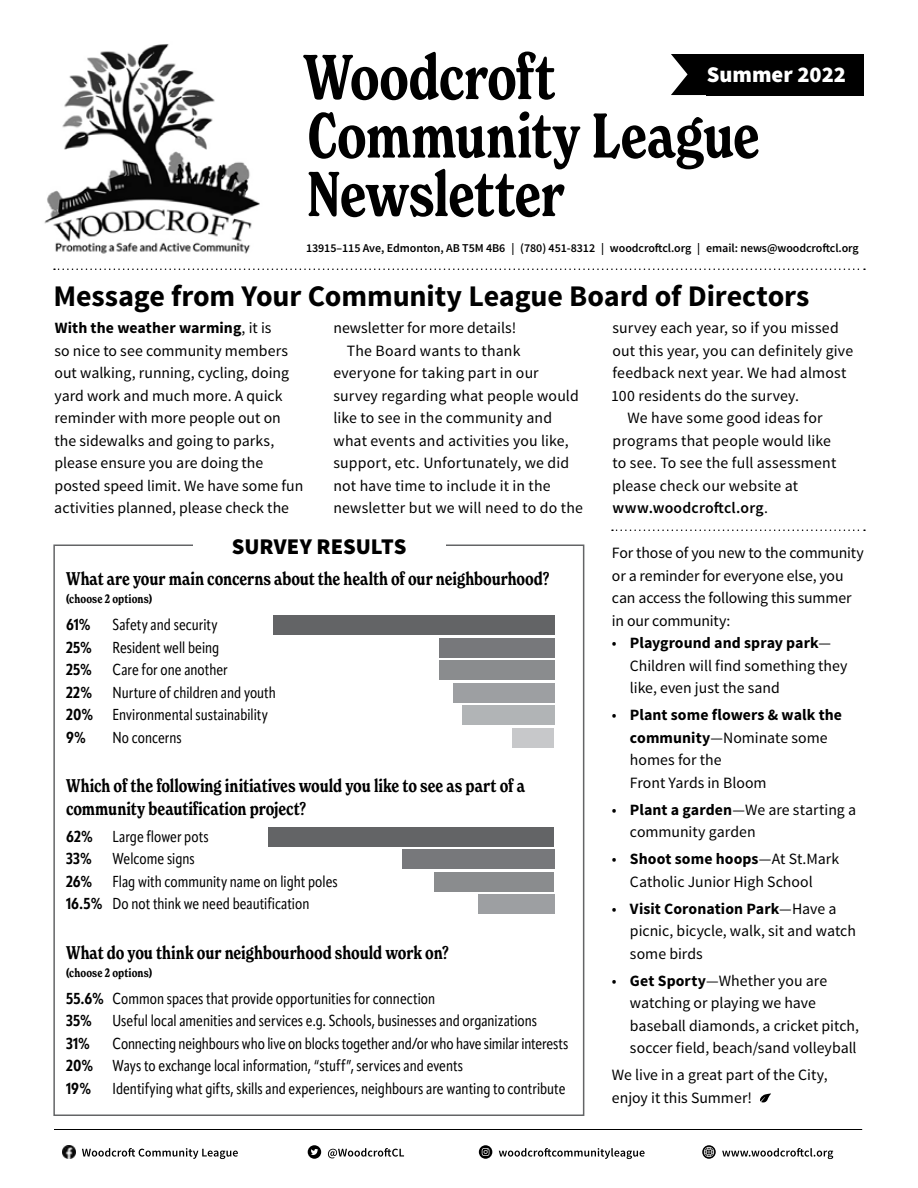
<style>
.page{position:relative;width:918px;height:1188px;background:#fff}
.page>*{position:absolute;margin:0;border:0;box-sizing:border-box;transform-origin:0 0}
.t1{font:700 30px "Source Sans Pro";letter-spacing:-.005em;color:#000}
.t2{font:900 22.5px "Source Sans Pro";color:#000}
.t3{font:900 22.5px "Source Sans Pro";color:#fff}
.t4{font:600 condensed 18px/22.5px "New Spirit";letter-spacing:-.005em;color:#000}
.t5{font:15.75px/22.5px "Source Sans Pro";letter-spacing:.005em;color:#000}
.t6{font:15.75px/22.5px "Apparat Cond";color:#000}
.t7{font:600 15.75px "Source Sans Pro";letter-spacing:.015em;color:#000}
.t8{font:700 15.75px "Apparat Cond";letter-spacing:.02em;color:#000}
.t9{font:600 12px "Source Sans Pro";letter-spacing:-.005em;color:#000}
.t10{font:600 condensed 12px "New Spirit";letter-spacing:.01em;color:#000}
.s1{font-weight:700}
.s2{font-weight:400}
</style>
<div class="page">
<svg style="left:671px;top:54px;width:36px;height:41px"></svg>
<img style="left:44px;top:44px;width:216px;height:226px">
<svg style="left:309px;top:111px;width:450px;height:106px"></svg>
<svg style="left:303px;top:52px;width:252px;height:48px"></svg>
<div style="left:707px;top:54px;width:157px;height:41px;background:#000"></div>
<hr style="left:54px;top:1129px;width:808px;height:1px;background:#000">
<svg style="left:54px;top:268px;width:811px;height:2px"></svg>
<svg style="left:82px;top:1148px;width:156px;height:11px"></svg>
<img style="left:62px;top:1145px;width:14px;height:14px">
<svg style="left:328px;top:1148px;width:76px;height:10px"></svg>
<div style="left:308px;top:1145px;width:13px;height:14px;background:#000;border-radius:50%"></div>
<svg style="left:311px;top:1149px;width:7px;height:6px"></svg>
<svg style="left:499px;top:1148px;width:146px;height:11px"></svg>
<svg style="left:479px;top:1145px;width:13px;height:14px"></svg>
<svg style="left:479px;top:1148px;width:13px;height:10px"></svg>
<svg style="left:722px;top:1148px;width:111px;height:11px"></svg>
<svg style="left:702px;top:1145px;width:14px;height:14px"></svg>
<svg style="left:704px;top:1147px;width:10px;height:10px"></svg>
<svg style="left:760px;top:1093px;width:11px;height:10px"></svg>
<svg style="left:53px;top:544px;width:532px;height:572px"></svg>
<div style="left:193px;top:522px;width:253px;height:36px;background:#fff"></div>
<svg style="left:612px;top:530px;width:253px;height:1px"></svg>
<h2 class="t3" style="left:707px;top:58px;width:141px">Summer 2022</h2>
<p class="t9" style="left:306px;top:240px;width:554px">13915–115 Ave, Edmonton, AB T5M 4B6 | (780) 451-8312 | woodcroftcl.org | email: news@woodcroftcl.org</p>
<h1 class="t1" style="left:53px;top:277px;width:758px">Message from Your Community League Board of Directors</h1>
<p class="t5" style="left:54px;top:317px;width:251px"><span class="s1">With the weather warming</span>, it is<br>so nice to see community members out walking, running, cycling, doing yard work and much more. A quick reminder with more people out on the sidewalks and going to parks, please ensure you are doing the posted speed limit. We have some fun activities planned, please check the</p>
<p class="t5" style="left:333px;top:317px;width:184px">newsletter for more details!</p>
<p class="t5" style="left:613px;top:317px;width:228px">survey each year, so if you missed</p>
<p class="t5" style="left:612px;top:339px;width:242px">out this year, you can definitely give</p>
<p class="t5" style="left:612px;top:362px;width:235px">feedback next year. We had almost</p>
<p class="t5" style="left:611px;top:384px;width:190px">100 residents do the survey.</p>
<p class="t5" style="left:627px;top:407px;width:197px">We have some good ideas for</p>
<p class="t5" style="left:612px;top:429px;width:220px">programs that people would like</p>
<p class="t5" style="left:613px;top:452px;width:225px">to see. To see the full assessment</p>
<p class="t5" style="left:612px;top:474px;width:187px">please check our website at</p>
<p class="t7" style="left:613px;top:498px;width:157px">www.woodcroftcl.org<span class="s2">.</span></p>
<p class="t5" style="left:612px;top:542px;width:253px">For those of you new to the community or a reminder for everyone else, you can access the following this summer in our community:</p>
<p class="t5" style="left:630px;top:632px;width:219px;text-indent:-18px">• <span class="s1">Playground and spray park</span>—<br>Children will find something they like, even just the sand</p>
<p class="t5" style="left:630px;top:704px;width:214px;text-indent:-18px">• <span class="s1">Plant some flowers &amp; walk the community</span>—Nominate some homes for the<br>Front Yards in Bloom</p>
<p class="t5" style="left:630px;top:798px;width:228px;text-indent:-18px">• <span class="s1">Plant a garden</span>—We are starting a community garden</p>
<p class="t5" style="left:612px;top:848px;width:229px;text-align:center">• <span class="s1">Shoot some hoops</span>—At St.Mark<br>Catholic Junior High School</p>
<p class="t5" style="left:630px;top:897px;width:228px;text-indent:-18px">• <span class="s1">Visit Coronation Park</span>—Have a picnic, bicycle, walk, sit and watch some birds</p>
<p class="t5" style="left:630px;top:970px;width:231px;text-indent:-18px">• <span class="s1">Get Sporty</span>—Whether you are watching or playing we have baseball diamonds, a cricket pitch, soccer field, beach/sand volleyball</p>
<p class="t5" style="left:612px;top:1064px;width:217px">We live in a great part of the City, enjoy it this Summer!</p>
<p class="t5" style="left:347px;top:339px;width:175px">The Board wants to thank</p>
<p class="t5" style="left:333px;top:362px;width:207px">everyone for taking part in our</p>
<p class="t5" style="left:334px;top:384px;width:247px">survey regarding what people would</p>
<p class="t5" style="left:333px;top:407px;width:220px">like to see in the community and</p>
<p class="t5" style="left:334px;top:429px;width:237px">what events and activities you like,</p>
<p class="t5" style="left:334px;top:452px;width:237px">support, etc. Unfortunately, we did</p>
<p class="t5" style="left:333px;top:474px;width:219px">not have time to include it in the</p>
<p class="t5" style="left:333px;top:497px;width:251px">newsletter but we will need to do the</p>
<h2 class="t2" style="left:232px;top:530px;width:176px">SURVEY RESULTS</h2>
<p class="t4" style="left:66px;top:567px;width:485px">What are your main concerns about the health of our neighbourhood?</p>
<p class="t10" style="left:66px;top:591px;width:88px">(choose 2 options)</p>
<p class="t8" style="left:66px;top:615px;width:27px">61%</p>
<p class="t6" style="left:113px;top:613px;width:107px">Safety and security</p>
<p class="t8" style="left:66px;top:637px;width:28px">25%</p>
<p class="t6" style="left:113px;top:636px;width:108px">Resident well being</p>
<p class="t8" style="left:66px;top:660px;width:28px">25%</p>
<p class="t6" style="left:113px;top:658px;width:117px">Care for one another</p>
<p class="t8" style="left:66px;top:683px;width:28px">22%</p>
<p class="t6" style="left:66px;top:681px;width:211px;text-indent:46px">Nurture of children and youth<br><span class="s1">20%</span> Environmental sustainability<br><span class="s1">9%</span></p>
<p class="t6" style="left:113px;top:726px;width:71px">No concerns</p>
<p class="t4" style="left:66px;top:774px;width:460px">Which of the following initiatives would you like to see as part of a community beautification project?</p>
<p class="t6" style="left:66px;top:825px;width:144px"><span class="s1">62%</span> Large flower pots<br><span class="s1">33%</span></p>
<p class="t6" style="left:113px;top:847px;width:84px">Welcome signs</p>
<p class="t6" style="left:66px;top:870px;width:273px;text-indent:46px">Flag with community name on light poles<br><span class="s1">16.5%</span> Do not think we need beautification</p>
<p class="t4" style="left:66px;top:941px;width:384px">What do you think our neighbourhood should work on?</p>
<p class="t10" style="left:66px;top:965px;width:88px">(choose 2 options)</p>
<p class="t6" style="left:66px;top:987px;width:371px"><span class="s1">55.6%</span> Common spaces that provide opportunities for connection<br><span class="s1">35%</span></p>
<p class="t8" style="left:66px;top:872px;width:28px">26%</p>
<p class="t6" style="left:112px;top:1009px;width:426px">Useful local amenities and services e.g. Schools, businesses and organizations</p>
<p class="t6" style="left:66px;top:1032px;width:504px;text-indent:46px">Connecting neighbours who live on blocks together and/or who have similar interests<br><span class="s1">20%</span> Ways to exchange local information, “stuff”, services and events<br><span class="s1">19%</span></p>
<p class="t8" style="left:66px;top:1034px;width:26px">31%</p>
<p class="t6" style="left:113px;top:1077px;width:454px">Identifying what gifts, skills and experiences, neighbours are wanting to contribute</p>
</div>
